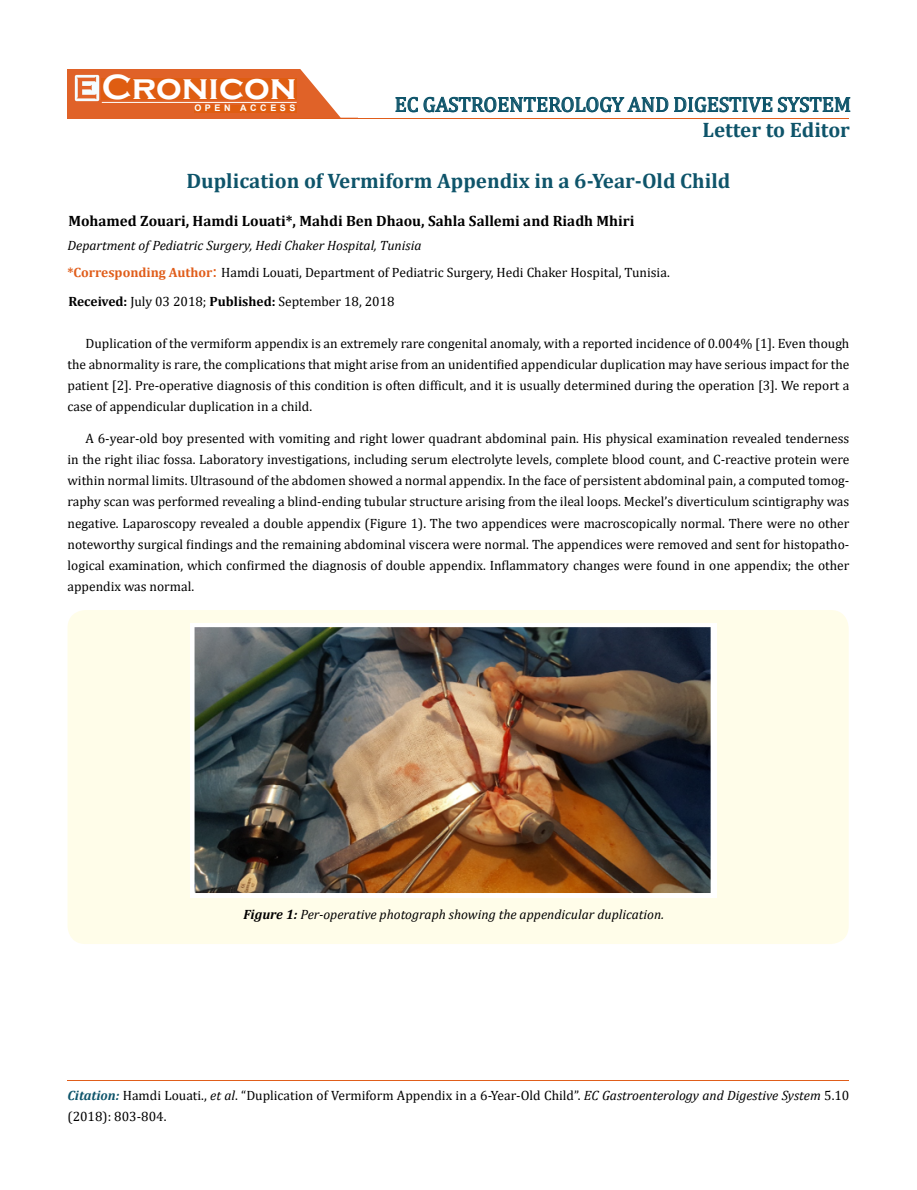
<style>
.page{position:relative;width:917px;height:1190px;background:#fff}
.page>*{position:absolute;margin:0;border:0;box-sizing:border-box;transform-origin:0 0}
.t1{font:700 36px "Copperplate Gothic";color:#fff}
.t2{font:700 21px "Cambria";color:#0e546a}
.t3{font:21px "Cambria";color:#0e546a}
.t4{font:700 15px "Cambria";color:#000}
.t5{font:13.5px/21px "Cambria";color:#000}
.t6{font:italic 13.5px "Cambria";color:#000}
.t7{font:700 9px "Arial";letter-spacing:.4em;color:#fff}
.s1{font-weight:700;color:#e05d1a}
.s2{font-size:18px;color:#e05d1a}
.s3{font-weight:700}
.s4{font-weight:700;font-style:italic;color:#0e546a}
.s5{font-style:italic}
</style>
<div class="page">
<div style="left:67px;top:70px;width:290px;height:49px;background:#e06228"></div>
<img style="left:75px;top:75px;width:24px;height:26px">
<div style="left:102px;top:79px;width:195px;height:21px;background:#df5d11"></div>
<div style="left:194px;top:105px;width:103px;height:7px;background:#df5d11"></div>
<svg style="left:300px;top:69px;width:550px;height:49px"></svg>
<hr style="left:102px;top:102px;width:194px;height:1px;background:#fff">
<hr style="left:279px;top:118px;width:569px;height:1px;background:#e05d1a">
<hr style="left:67px;top:1080px;width:782px;height:1px;background:#e05d1a">
<div style="left:67px;top:610px;width:781px;height:334px;background:#fffde9;border-radius:18px"></div>
<img style="left:190px;top:623px;width:526px;height:274px">
<h1 class="t1" style="left:102px;top:68px;width:196px">Cronicon</h1>
<p class="t7" style="left:194px;top:102px;width:103px">OPEN ACCESS</p>
<h2 class="t3" style="left:394px;top:92px;width:458px">EC GASTROENTEROLOGY AND DIGESTIVE SYSTEM</h2>
<h2 class="t2" style="left:702px;top:115px;width:149px">Letter to Editor</h2>
<h2 class="t2" style="left:186px;top:166px;width:545px">Duplication of Vermiform Appendix in a 6-Year-Old Child</h2>
<p class="t4" style="left:68px;top:210px;width:567px">Mohamed Zouari, Hamdi Louati*, Mahdi Ben Dhaou, Sahla Sallemi and Riadh Mhiri</p>
<p class="t6" style="left:67px;top:235px;width:355px">Department of Pediatric Surgery, Hedi Chaker Hospital, Tunisia</p>
<p class="t5" style="left:67px;top:257px;width:603px;line-height:29.5px"><span class="s1">*Corresponding Author</span><span class="s2">:</span> Hamdi Louati, Department of Pediatric Surgery, Hedi Chaker Hospital, Tunisia.<br><span class="s3">Received:</span> July 03 2018; <span class="s3">Published:</span> September 18, 2018</p>
<p class="t5" style="left:67px;top:333px;width:783px;text-align:justify;text-indent:18px">Duplication of the vermiform appendix is an extremely rare congenital anomaly, with a reported incidence of 0.004% [1]. Even though the abnormality is rare, the complications that might arise from an unidentified appendicular duplication may have serious impact for the patient [2]. Pre-operative diagnosis of this condition is often difficult, and it is usually determined during the operation [3]. We report a case of appendicular duplication in a child.</p>
<p class="t5" style="left:67px;top:428px;width:783px;text-align:justify;text-indent:18px">A 6-year-old boy presented with vomiting and right lower quadrant abdominal pain. His physical examination revealed tenderness in the right iliac fossa. Laboratory investigations, including serum electrolyte levels, complete blood count, and C-reactive protein were within normal limits. Ultrasound of the abdomen showed a normal appendix. In the face of persistent abdominal pain, a computed tomog&shy;raphy scan was performed revealing a blind-ending tubular structure arising from the ileal loops. Meckel’s diverticulum scintigraphy was negative. Laparoscopy revealed a double appendix (Figure 1). The two appendices were macroscopically normal. There were no other noteworthy surgical findings and the remaining abdominal viscera were normal. The appendices were removed and sent for histopatho&shy;logical examination, which confirmed the diagnosis of double appendix. Inflammatory changes were found in one appendix; the other appendix was normal.</p>
<p class="t6" style="left:243px;top:905px;width:422px"><span class="s3">Figure 1:</span> Per-operative photograph showing the appendicular duplication.</p>
<p class="t5" style="left:67px;top:1084px;width:783px"><span class="s4">Citation:</span> Hamdi Louati., <span class="s5">et al</span>. “Duplication of Vermiform Appendix in a 6-Year-Old Child”. <span class="s5">EC Gastroenterology and Digestive System</span> 5.10 (2018): 803-804.</p>
</div>
